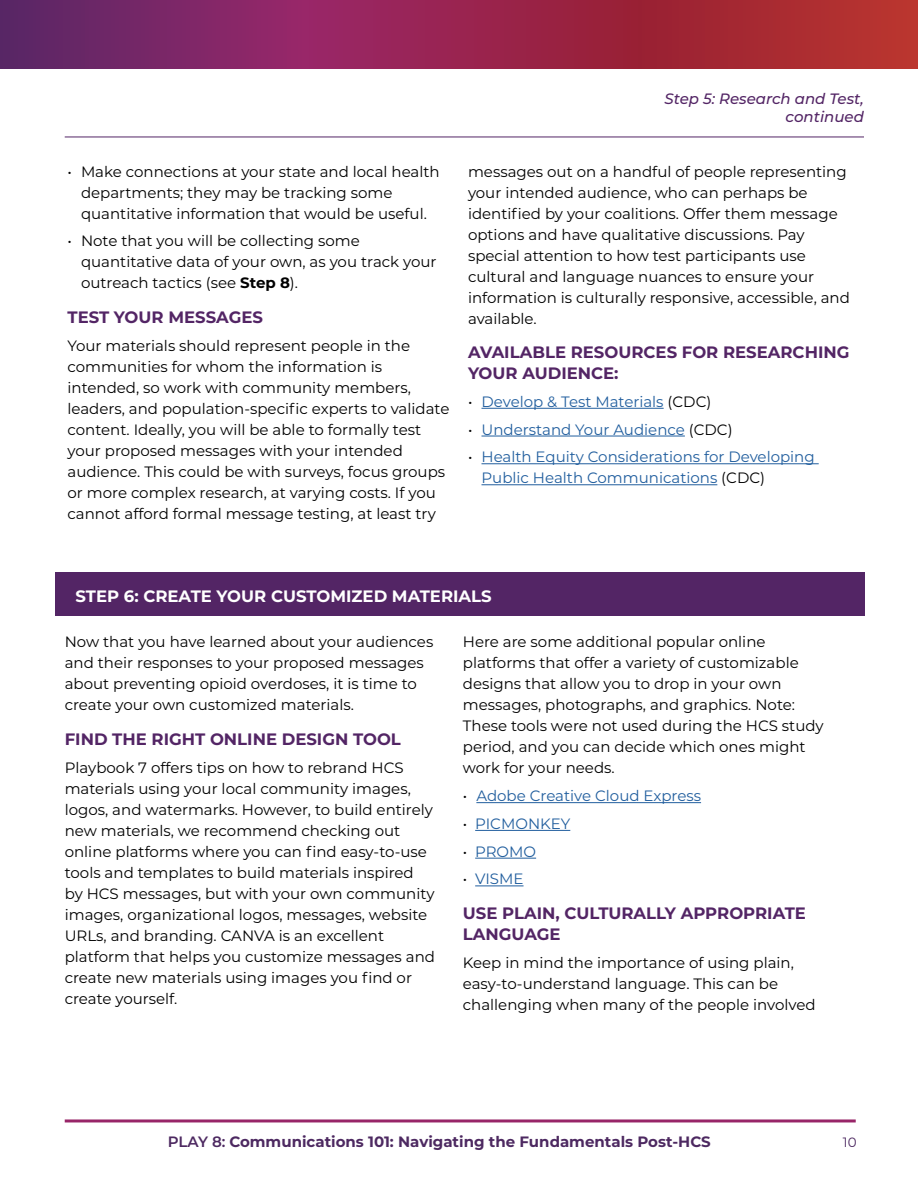
<style>
.page{position:relative;width:918px;height:1188px;background:#fff}
.page>*{position:absolute;margin:0;border:0;box-sizing:border-box;transform-origin:0 0}
.t1{font:700 16.5px/21px "Montserrat";color:#532565}
.t2{font:700 16.5px "Montserrat";color:#fff}
.t3{font:15px/21px "Montserrat";color:#000}
.t4{font:15px/21px "Montserrat";color:#215e9e}
.t5{font:700 15px "Montserrat";color:#4d2961}
.t6{font:italic 500 15px/18px "Montserrat";color:#532565;text-align:right}
.t7{font:13.5px "Montserrat";color:#4d2961}
.s1{font-weight:700}
.s2{color:#000}
.s3{font-weight:600}
</style>
<div class="page">
<svg style="left:0;top:0;width:918px;height:69px;background:#92264d"></svg>
<hr style="left:65px;top:1119px;width:791px;height:3px;background:#982568">
<hr style="left:482px;top:408px;width:182px;height:1px;background:#215e9e">
<hr style="left:482px;top:436px;width:203px;height:1px;background:#215e9e">
<hr style="left:482px;top:463px;width:337px;height:1px;background:#215e9e">
<hr style="left:482px;top:484px;width:235px;height:1px;background:#215e9e">
<hr style="left:65px;top:137px;width:799px;height:1px;background:#532565">
<div style="left:55px;top:572px;width:810px;height:44px;background:#532565"></div>
<hr style="left:476px;top:802px;width:225px;height:1px;background:#215e9e">
<hr style="left:475px;top:830px;width:95px;height:1px;background:#215e9e">
<hr style="left:475px;top:858px;width:61px;height:1px;background:#215e9e">
<hr style="left:475px;top:886px;width:49px;height:1px;background:#215e9e">
<p class="t3" style="left:81px;top:160px;width:360px;text-indent:-14px">• Make connections at your state and local health departments; they may be tracking some quantitative information that would be useful.</p>
<p class="t3" style="left:81px;top:230px;width:357px;text-indent:-14px">• Note that you will be collecting some quantitative data of your own, as you track your outreach tactics (see <span class="s1">Step 8</span>).</p>
<p class="t1" style="left:68px;top:306px;width:197px">TEST YOUR MESSAGES</p>
<p class="t3" style="left:68px;top:334px;width:383px">Your materials should represent people in the communities for whom the information is intended, so work with community members, leaders, and population-specific experts to validate content. Ideally, you will be able to formally test your proposed messages with your intended audience. This could be with surveys, focus groups or more complex research, at varying costs. If you cannot afford formal message testing, at least try</p>
<p class="t6" style="left:664px;top:89px;width:201px">Step 5: Research and Test, continued</p>
<p class="t3" style="left:468px;top:160px;width:384px">messages out on a handful of people representing your intended audience, who can perhaps be identified by your coalitions. Offer them message options and have qualitative discussions. Pay special attention to how test participants use cultural and language nuances to ensure your information is culturally responsive, accessible, and available.</p>
<p class="t1" style="left:468px;top:341px;width:383px">AVAILABLE RESOURCES FOR RESEARCHING<br>YOUR AUDIENCE:</p>
<p class="t4" style="left:468px;top:390px;width:245px"><span class="s2">•</span> Develop &amp; Test Materials <span class="s2">(CDC)</span></p>
<p class="t4" style="left:468px;top:418px;width:266px"><span class="s2">•</span> Understand Your Audience <span class="s2">(CDC)</span></p>
<p class="t4" style="left:482px;top:446px;width:335px;text-indent:-14px"><span class="s2">•</span> Health Equity Considerations for Developing<br>Public Health Communications <span class="s2">(CDC)</span></p>
<p class="t2" style="left:75px;top:584px;width:418px">STEP 6: CREATE YOUR CUSTOMIZED MATERIALS</p>
<p class="t3" style="left:65px;top:631px;width:370px">Now that you have learned about your audiences and their responses to your proposed messages about preventing opioid overdoses, it is time to create your own customized materials.</p>
<p class="t1" style="left:65px;top:728px;width:338px">FIND THE RIGHT ONLINE DESIGN TOOL</p>
<p class="t3" style="left:65px;top:756px;width:372px">Playbook 7 offers tips on how to rebrand HCS materials using your local community images, logos, and watermarks. However, to build entirely new materials, we recommend checking out online platforms where you can find easy-to-use tools and templates to build materials inspired by HCS messages, but with your own community images, organizational logos, messages, website URLs, and branding. CANVA is an excellent platform that helps you customize messages and create new materials using images you find or create yourself.</p>
<p class="t3" style="left:463px;top:631px;width:362px">Here are some additional popular online platforms that offer a variety of customizable designs that allow you to drop in your own messages, photographs, and graphics. Note:<br>These tools were not used during the HCS study period, and you can decide which ones might work for your needs.</p>
<p class="t4" style="left:463px;top:785px;width:240px"><span class="s2">•</span> Adobe Creative Cloud Express</p>
<p class="t4" style="left:463px;top:813px;width:109px"><span class="s2">•</span> PICMONKEY</p>
<p class="t4" style="left:463px;top:840px;width:75px"><span class="s2">•</span> PROMO</p>
<p class="t4" style="left:463px;top:868px;width:62px"><span class="s2">•</span> VISME</p>
<p class="t1" style="left:463px;top:902px;width:345px">USE PLAIN, CULTURALLY APPROPRIATE<br>LANGUAGE</p>
<p class="t3" style="left:463px;top:951px;width:354px">Keep in mind the importance of using plain, easy-to-understand language. This can be challenging when many of the people involved</p>
<p class="t5" style="left:168px;top:1131px;width:545px"><span class="s3">PLAY 8:</span> Communications 101: Navigating the Fundamentals Post-HCS</p>
<p class="t7" style="left:843px;top:1133px;width:15px">10</p>
</div>
